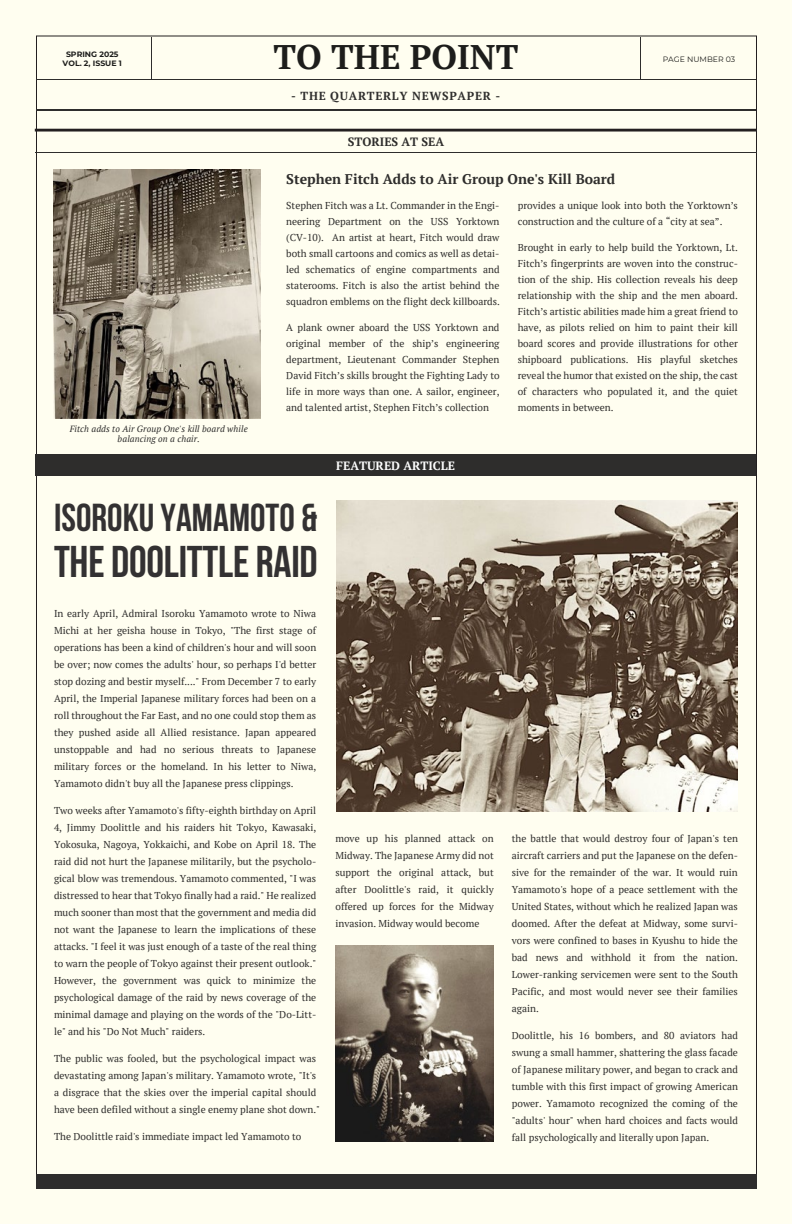
<style>
.page{position:relative;width:792px;height:1224px;background:#fffef0}
.page>*{position:absolute;margin:0;border:0;box-sizing:border-box;transform-origin:0 0}
.t1{font:700 44.5px "Bebas Neue";letter-spacing:-.005em;color:#333132}
.t2{font:700 39px "Bebas Neue";color:#333132}
.t3{font:700 34.1px "PT Serif";color:#1d1d1b}
.t4{font:700 14px "PT Serif";color:#2e2d2c}
.t5{font:700 12px "PT Serif";color:#fff}
.t6{font:700 12px "PT Serif";color:#2e2d2c}
.t7{font:700 11.7px "PT Serif";letter-spacing:.06em;color:#2e2d2c}
.t8{font:10px/17px "PT Serif";color:#2e2d2c;text-align:justify}
.t9{font:italic 9px/10px "PT Serif";letter-spacing:.01em;color:#2e2d2c;text-align:center}
.t10{font:700 7.8px/9.3px "Montserrat";color:#1d1d1b;text-align:center}
.t11{font:7.8px "Montserrat";color:#1d1d1b}
</style>
<div class="page">
<div style="left:36px;top:1174px;width:721px;height:14px;background:#2e2d2c"></div>
<div style="left:35px;top:454px;width:721px;height:22px;background:#2e2d2c"></div>
<hr style="left:36px;top:79px;width:720px;height:1px;background:#2e2d2c">
<hr style="left:640px;top:38px;width:1px;height:42px;background:#2e2d2c">
<hr style="left:151px;top:38px;width:1px;height:42px;background:#2e2d2c">
<hr style="left:36px;top:109px;width:720px;height:2px;background:#2e2d2c">
<div style="left:35px;top:129px;width:722px;height:3px;border:2px solid #231f20"></div>
<hr style="left:36px;top:152px;width:721px;height:1px;background:#2e2d2c">
<img style="left:336px;top:501px;width:402px;height:310px">
<img style="left:335px;top:946px;width:159px;height:196px">
<img style="left:54px;top:169px;width:207px;height:249px">
<h3 class="t3" style="left:274px;top:35px;width:246px">TO THE POINT</h3>
<p class="t10" style="left:63px;top:49px;width:61px">SPRING 2025<br>VOL. 2, ISSUE 1</p>
<p class="t11" style="left:663px;top:54px;width:74px">PAGE NUMBER 03</p>
<p class="t7" style="left:291px;top:88px;width:211px">- THE QUARTERLY NEWSPAPER -</p>
<p class="t6" style="left:348px;top:134px;width:98px">STORIES AT SEA</p>
<h3 class="t4" style="left:286px;top:170px;width:331px">Stephen Fitch Adds to Air Group One's Kill Board</h3>
<p class="t8" style="left:518px;top:197px;width:222px;line-height:16px">provides a unique look into both the Yorktown’s construction and the culture of a “city at sea”.</p>
<p class="t8" style="left:518px;top:239px;width:222px;line-height:16px">Brought in early to help build the Yorktown, Lt.<br>Fitch’s fingerprints are woven into the construc&shy;tion of the ship. His collection reveals his deep relationship with the ship and the men aboard.<br>Fitch’s artistic abilities made him a great friend to have, as pilots relied on him to paint their kill board scores and provide illustrations for other shipboard publications. His playful sketches reveal the humor that existed on the ship, the cast of characters who populated it, and the quiet moments in between.</p>
<p class="t9" style="left:70px;top:424px;width:180px">Fitch adds to Air Group One's kill board while balancing on a chair.</p>
<p class="t8" style="left:286px;top:197px;width:215px;line-height:16px">Stephen Fitch was a Lt. Commander in the Engi&shy;neering Department on the USS Yorktown (CV-10). An artist at heart, Fitch would draw both small cartoons and comics as well as detai&shy;led schematics of engine compartments and staterooms. Fitch is also the artist behind the squadron emblems on the flight deck killboards.</p>
<p class="t8" style="left:286px;top:319px;width:215px;line-height:16px">A plank owner aboard the USS Yorktown and original member of the ship’s engineering department, Lieutenant Commander Stephen David Fitch’s skills brought the Fighting Lady to life in more ways than one. A sailor, engineer, and talented artist, Stephen Fitch’s collection</p>
<h2 class="t2" style="left:54px;top:496px;width:265px">ISOROKU YAMAMOTO &amp;</h2>
<h1 class="t1" style="left:54px;top:537px;width:265px">THE DOOLITTLE RAID</h1>
<p class="t8" style="left:54px;top:605px;width:264px">In early April, Admiral Isoroku Yamamoto wrote to Niwa Michi at her geisha house in Tokyo, "The first stage of operations has been a kind of children's hour and will soon be over; now comes the adults' hour, so perhaps I'd better stop dozing and bestir myself...." From December 7 to early April, the Imperial Japanese military forces had been on a roll throughout the Far East, and no one could stop them as they pushed aside all Allied resistance. Japan appeared unstoppable and had no serious threats to Japanese military forces or the homeland. In his letter to Niwa, Yamamoto didn't buy all the Japanese press clippings.</p>
<p class="t8" style="left:54px;top:802px;width:264px">Two weeks after Yamamoto's fifty-eighth birthday on April 4, Jimmy Doolittle and his raiders hit Tokyo, Kawasaki, Yokosuka, Nagoya, Yokkaichi, and Kobe on April 18. The raid did not hurt the Japanese militarily, but the psycholo&shy;gical blow was tremendous. Yamamoto commented, "I was distressed to hear that Tokyo finally had a raid." He realized much sooner than most that the government and media did not want the Japanese to learn the implications of these attacks. "I feel it was just enough of a taste of the real thing to warn the people of Tokyo against their present outlook." However, the government was quick to minimize the psychological damage of the raid by news coverage of the minimal damage and playing on the words of the "Do-Litt&shy;le" and his "Do Not Much" raiders.</p>
<p class="t8" style="left:54px;top:1050px;width:268px;text-align:left">The public was fooled, but the psychological impact was devastating among Japan's military. Yamamoto wrote, "It's a disgrace that the skies over the imperial capital should have been defiled without a single enemy plane shot down."</p>
<p class="t8" style="left:54px;top:1128px;width:249px">The Doolittle raid's immediate impact led Yamamoto to</p>
<p class="t5" style="left:336px;top:458px;width:120px">FEATURED ARTICLE</p>
<p class="t8" style="left:335px;top:829px;width:160px">move up his planned attack on Midway. The Japanese Army did not support the original attack, but after Doolittle's raid, it quickly offered up forces for the Midway invasion. Midway would become</p>
<p class="t8" style="left:512px;top:829px;width:228px">the battle that would destroy four of Japan's ten aircraft carriers and put the Japanese on the defen&shy;sive for the remainder of the war. It would ruin Yamamoto's hope of a peace settlement with the United States, without which he realized Japan was doomed. After the defeat at Midway, some survi&shy;vors were confined to bases in Kyushu to hide the bad news and withhold it from the nation.<br>Lower-ranking servicemen were sent to the South Pacific, and most would never see their families again.</p>
<p class="t8" style="left:512px;top:1026px;width:228px">Doolittle, his 16 bombers, and 80 aviators had swung a small hammer, shattering the glass facade of Japanese military power, and began to crack and tumble with this first impact of growing American power. Yamamoto recognized the coming of the "adults' hour" when hard choices and facts would fall psychologically and literally upon Japan.</p>
</div>
